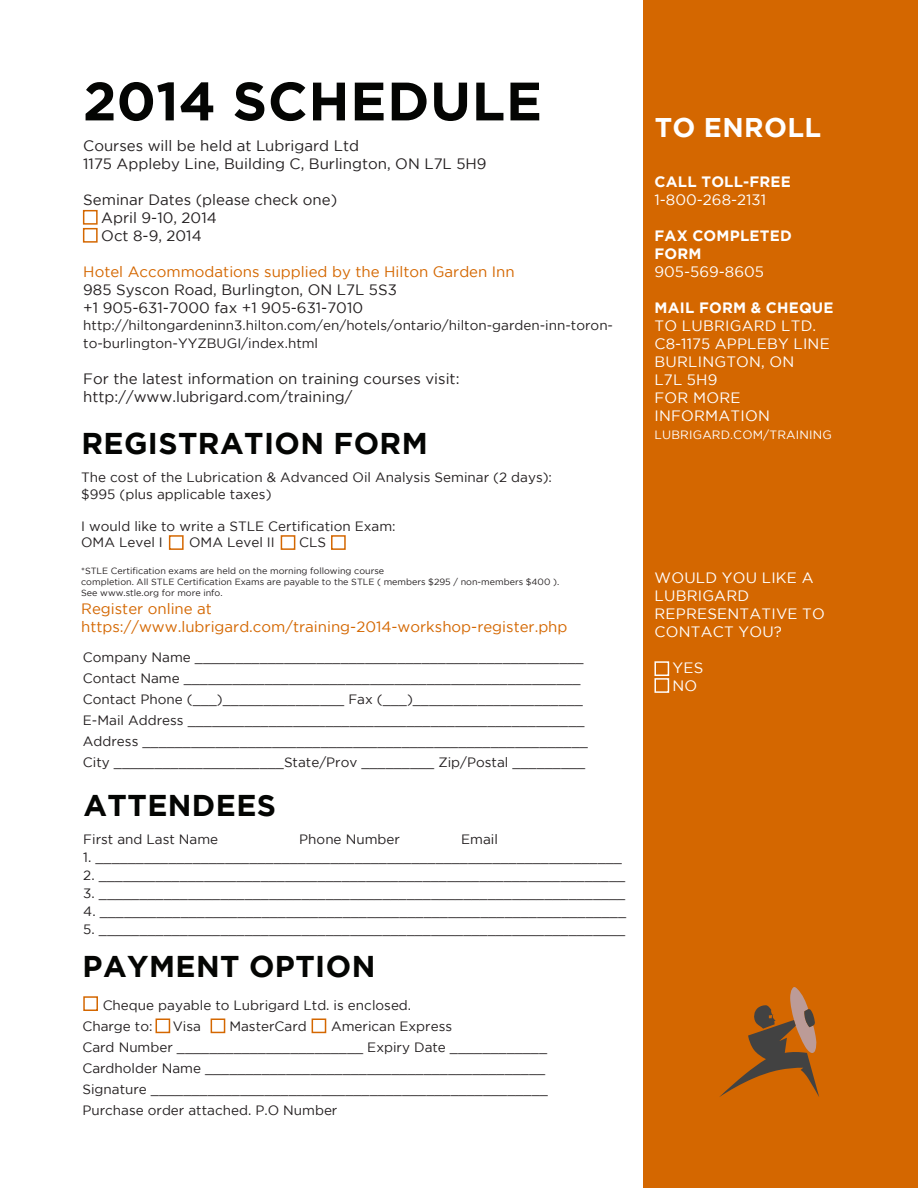
<style>
.page{position:relative;width:918px;height:1188px;background:#fff}
.page>*{position:absolute;margin:0;border:0;box-sizing:border-box;transform-origin:0 0}
.t1{font:700 54px "Gotham";letter-spacing:.015em;color:#040503}
.t2{font:700 30px "Gotham";letter-spacing:.015em;color:#040503}
.t3{font:700 27px "Gotham";letter-spacing:.015em;color:#fff}
.t4{font:15px "Gotham";color:#231f20}
.t5{font:15px "Gotham";letter-spacing:.015em;color:#fff}
.t6{font:15px "Gotham";color:#d46700}
.t7{font:700 15px/18px "Gotham";letter-spacing:.015em;color:#fff}
.t8{font:13.5px/18px "Gotham";color:#231f20}
.t9{font:12px "Gotham";letter-spacing:.015em;color:#fff}
.t10{font:9px "Gotham";color:#231f20}
.s1{font-weight:400}
</style>
<div class="page">
<div style="left:83px;top:210px;width:15px;height:15px;border:2px solid #d46700"></div>
<div style="left:169px;top:535px;width:15px;height:15px;border:2px solid #d46700"></div>
<div style="left:281px;top:535px;width:14px;height:15px;border:2px solid #d46700"></div>
<div style="left:331px;top:535px;width:15px;height:15px;border:2px solid #d46700"></div>
<div style="left:83px;top:996px;width:15px;height:15px;border:2px solid #d46700"></div>
<div style="left:156px;top:1018px;width:14px;height:15px;border:2px solid #d46700"></div>
<div style="left:211px;top:1018px;width:14px;height:15px;border:2px solid #d46700"></div>
<div style="left:312px;top:1018px;width:14px;height:15px;border:2px solid #d46700"></div>
<div style="left:644px;top:0;width:274px;height:1188px;background:#d46700"></div>
<div style="left:654px;top:661px;width:15px;height:15px;border:2px solid #fff"></div>
<div style="left:654px;top:678px;width:15px;height:15px;border:2px solid #fff"></div>
<svg style="left:719px;top:987px;width:100px;height:110px"></svg>
<div style="left:83px;top:228px;width:15px;height:15px;border:2px solid #d46700"></div>
<p class="t1" style="left:83px;top:70px;width:461px">2014 SCHEDULE</p>
<p class="t4" style="left:83px;top:138px;width:277px">Courses will be held at Lubrigard Ltd</p>
<p class="t4" style="left:83px;top:156px;width:405px">1175 Appleby Line, Building C, Burlington, ON L7L 5H9</p>
<p class="t4" style="left:83px;top:192px;width:255px">Seminar Dates (please check one)</p>
<p class="t4" style="left:101px;top:210px;width:117px">April 9-10, 2014</p>
<p class="t4" style="left:101px;top:228px;width:102px">Oct 8-9, 2014</p>
<p class="t6" style="left:83px;top:264px;width:433px">Hotel Accommodations supplied by the Hilton Garden Inn</p>
<p class="t4" style="left:83px;top:282px;width:315px">985 Syscon Road, Burlington, ON L7L 5S3</p>
<p class="t4" style="left:83px;top:300px;width:281px">+1 905-631-7000 fax +1 905-631-7010</p>
<p class="t8" style="left:83px;top:316px;width:531px">http://hiltongardeninn3.hilton.com/en/hotels/ontario/hilton-garden-inn-toron&shy;to-burlington-YYZBUGI/index.html</p>
<p class="t4" style="left:83px;top:370px;width:378px">For the latest information on training courses visit:</p>
<p class="t4" style="left:83px;top:388px;width:271px">http://www.lubrigard.com/training/</p>
<p class="t2" style="left:81px;top:426px;width:348px">REGISTRATION FORM</p>
<p class="t8" style="left:81px;top:468px;width:472px">The cost of the Lubrication &amp; Advanced Oil Analysis Seminar (2 days):</p>
<p class="t8" style="left:81px;top:485px;width:192px">$995 (plus applicable taxes)</p>
<p class="t8" style="left:81px;top:517px;width:316px">I would like to write a STLE Certification Exam:</p>
<p class="t8" style="left:81px;top:533px;width:83px">OMA Level I</p>
<p class="t8" style="left:189px;top:533px;width:87px">OMA Level II</p>
<p class="t8" style="left:299px;top:533px;width:28px">CLS</p>
<p class="t10" style="left:81px;top:566px;width:305px">*STLE Certification exams are held on the morning following course</p>
<p class="t10" style="left:81px;top:577px;width:480px">completion. All STLE Certification Exams are payable to the STLE ( members $295 / non-members $400 ).</p>
<p class="t10" style="left:81px;top:588px;width:143px">See www.stle.org for more info.</p>
<p class="t6" style="left:81px;top:600px;width:132px">Register online at</p>
<p class="t6" style="left:81px;top:618px;width:488px">https://www.lubrigard.com/training-2014-workshop-register.php</p>
<p class="t8" style="left:83px;top:648px;width:502px">Company Name ________________________________________________</p>
<p class="t8" style="left:83px;top:669px;width:499px">Contact Name _________________________________________________</p>
<p class="t8" style="left:83px;top:690px;width:502px">Contact Phone (___)_______________ Fax (___)_____________________</p>
<p class="t8" style="left:83px;top:711px;width:503px">E-Mail Address _________________________________________________</p>
<p class="t8" style="left:83px;top:732px;width:507px">Address _______________________________________________________</p>
<p class="t8" style="left:83px;top:753px;width:504px">City _____________________State/Prov _________ Zip/Postal _________</p>
<p class="t2" style="left:83px;top:788px;width:194px">ATTENDEES</p>
<p class="t8" style="left:83px;top:830px;width:136px">First and Last Name</p>
<p class="t8" style="left:299px;top:830px;width:102px">Phone Number</p>
<p class="t8" style="left:461px;top:830px;width:38px">Email</p>
<p class="t8" style="left:83px;top:848px;width:540px">1. _________________________________________________________________</p>
<p class="t8" style="left:83px;top:866px;width:543px">2. _________________________________________________________________</p>
<p class="t8" style="left:83px;top:884px;width:544px">3. _________________________________________________________________</p>
<p class="t8" style="left:83px;top:902px;width:544px">4. _________________________________________________________________</p>
<p class="t8" style="left:83px;top:920px;width:544px">5. _________________________________________________________________</p>
<p class="t2" style="left:83px;top:949px;width:294px">PAYMENT OPTION</p>
<p class="t8" style="left:103px;top:996px;width:310px">Cheque payable to Lubrigard Ltd. is enclosed.</p>
<p class="t8" style="left:82px;top:1017px;width:72px">Charge to:</p>
<p class="t8" style="left:173px;top:1017px;width:30px">Visa</p>
<p class="t8" style="left:229px;top:1017px;width:79px">MasterCard</p>
<p class="t8" style="left:331px;top:1017px;width:123px">American Express</p>
<p class="t8" style="left:82px;top:1038px;width:466px">Card Number _______________________ Expiry Date ____________</p>
<p class="t8" style="left:82px;top:1059px;width:464px">Cardholder Name __________________________________________</p>
<p class="t8" style="left:82px;top:1080px;width:467px">Signature _________________________________________________</p>
<p class="t8" style="left:82px;top:1101px;width:257px">Purchase order attached. P.O Number</p>
<p class="t3" style="left:655px;top:112px;width:168px">TO ENROLL</p>
<p class="t7" style="left:655px;top:173px;width:138px">CALL TOLL-FREE</p>
<p class="t5" style="left:654px;top:192px;width:113px">1-800-268-2131</p>
<p class="t7" style="left:655px;top:227px;width:139px">FAX COMPLETED<br>FORM</p>
<p class="t5" style="left:654px;top:264px;width:111px">905-569-8605</p>
<p class="t7" style="left:655px;top:299px;width:180px">MAIL FORM &amp; CHEQUE<br><span class="s1">TO LUBRIGARD LTD.</span></p>
<p class="t5" style="left:655px;top:336px;width:177px">C8-1175 APPLEBY LINE</p>
<p class="t5" style="left:655px;top:354px;width:141px">BURLINGTON, ON</p>
<p class="t5" style="left:655px;top:372px;width:64px">L7L 5H9</p>
<p class="t5" style="left:655px;top:390px;width:87px">FOR MORE</p>
<p class="t5" style="left:655px;top:408px;width:117px">INFORMATION</p>
<p class="t9" style="left:655px;top:428px;width:179px">LUBRIGARD.COM/TRAINING</p>
<p class="t5" style="left:655px;top:570px;width:160px">WOULD YOU LIKE A</p>
<p class="t5" style="left:655px;top:588px;width:96px">LUBRIGARD</p>
<p class="t5" style="left:655px;top:606px;width:172px">REPRESENTATIVE TO</p>
<p class="t5" style="left:655px;top:624px;width:129px">CONTACT YOU?</p>
<p class="t5" style="left:673px;top:660px;width:32px">YES</p>
<p class="t5" style="left:673px;top:678px;width:26px">NO</p>
</div>
